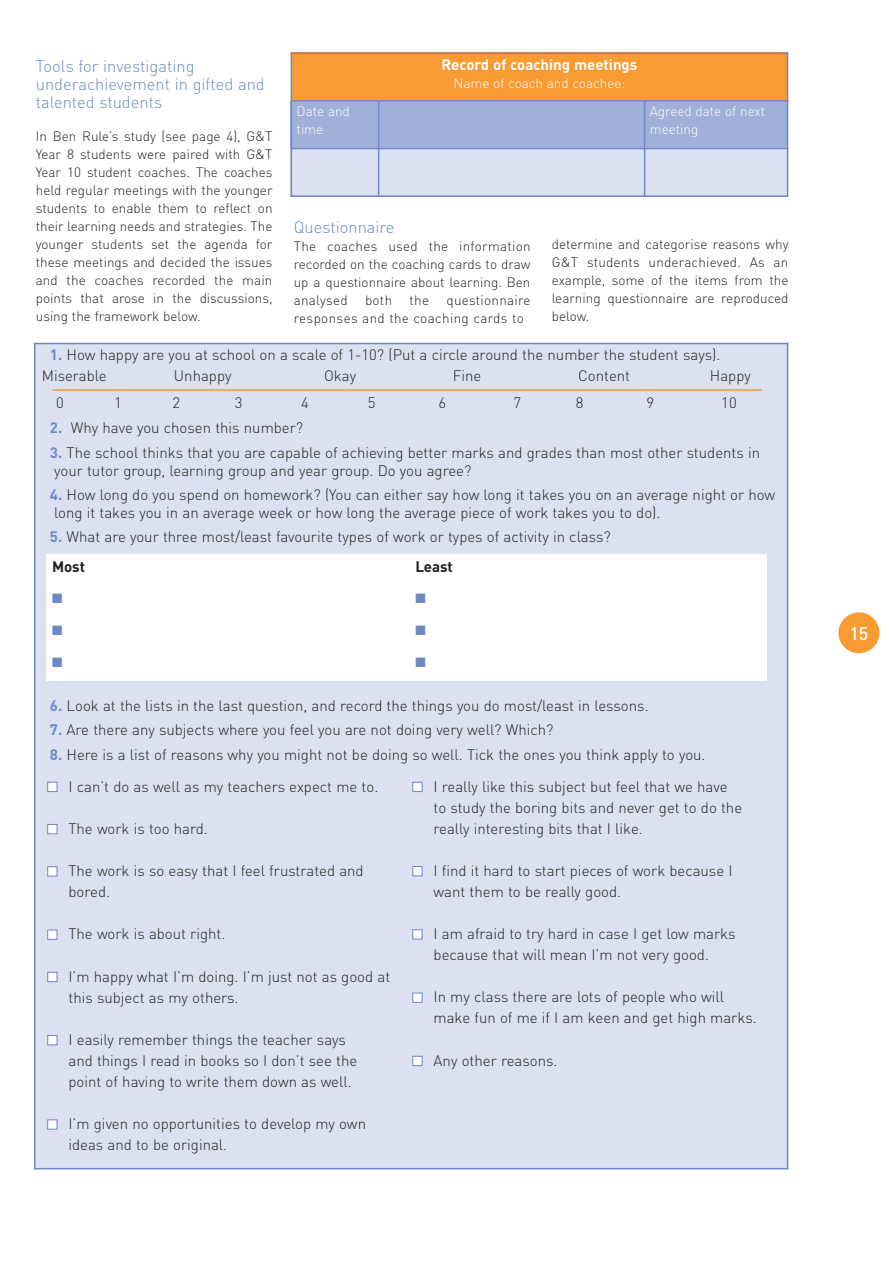
<style>
.page{position:relative;width:893px;height:1263px;background:#fff}
.page>*{position:absolute;margin:0;border:0;box-sizing:border-box;transform-origin:0 0}
.t1{font:500 18px "DIN";color:#fff}
.t2{font:300 16.5px/18px "DIN";color:#6c89c5}
.t3{font:300 15px/21px "DIN";color:#231f20}
.t4{font:700 15px "DIN";color:#fff}
.t5{font:700 15px "DIN";color:#231f20}
.t6{font:300 13.5px/18px "DIN";color:#231f20;text-align:justify}
.t7{font:300 13.5px/18px "DIN";color:#fff}
.t8{font:300 13.5px/18px "DIN";letter-spacing:.025em;color:#231f20}
.t9{font:13.5px "Zapf Dingbats ITC";color:#6c89c5}
.s1{font-weight:700;color:#6c89c5}
.s2{color:#fff}
</style>
<div class="page">
<div style="left:838px;top:612px;width:41px;height:41px;background:#f89b33;border-radius:50%"></div>
<div style="left:291px;top:52px;width:497px;height:49px;background:#f89b33"></div>
<div style="left:291px;top:101px;width:88px;height:47px;background:#a0b0d9"></div>
<div style="left:379px;top:101px;width:266px;height:47px;background:#a0b0d9"></div>
<div style="left:645px;top:101px;width:143px;height:47px;background:#a0b0d9"></div>
<div style="left:291px;top:148px;width:88px;height:49px;background:#dbe1f1"></div>
<div style="left:379px;top:148px;width:266px;height:49px;background:#dbe1f1"></div>
<div style="left:645px;top:148px;width:143px;height:49px;background:#dbe1f1"></div>
<hr style="left:291px;top:52px;width:1px;height:145px;background:#6c89c5">
<hr style="left:378px;top:100px;width:1px;height:97px;background:#6c89c5">
<hr style="left:644px;top:100px;width:1px;height:97px;background:#6c89c5">
<hr style="left:787px;top:52px;width:1px;height:145px;background:#6c89c5">
<hr style="left:291px;top:52px;width:497px;height:2px;background:#6c89c5">
<hr style="left:291px;top:100px;width:497px;height:2px;background:#6c89c5">
<hr style="left:291px;top:148px;width:497px;height:1px;background:#6c89c5">
<hr style="left:291px;top:195px;width:497px;height:2px;background:#6c89c5">
<div style="left:34px;top:343px;width:754px;height:826px;background:#dbe1f1"></div>
<hr style="left:34px;top:343px;width:2px;height:826px;background:#6c89c5">
<hr style="left:787px;top:343px;width:1px;height:826px;background:#6c89c5">
<hr style="left:34px;top:343px;width:754px;height:1px;background:#6c89c5">
<hr style="left:34px;top:1168px;width:754px;height:1px;background:#6c89c5">
<hr style="left:52px;top:389px;width:710px;height:2px;background:#f89b33">
<div style="left:46px;top:554px;width:721px;height:126px;background:#fff"></div>
<p class="t2" style="left:36px;top:59px;width:231px">Tools for investigating underachievement in gifted and talented students</p>
<p class="t6" style="left:36px;top:129px;width:238px">In Ben Rule’s study (see page 4), G&amp;T Year 8 students were paired with G&amp;T Year 10 student coaches. The coaches held regular meetings with the younger students to enable them to reflect on their learning needs and strategies. The younger students set the agenda for these meetings and decided the issues and the coaches recorded the main points that arose in the discussions, using the framework below.</p>
<p class="t4" style="left:441px;top:59px;width:197px">Record of coaching meetings</p>
<p class="t7" style="left:453px;top:76px;width:173px">Name of coach and coachee:</p>
<p class="t7" style="left:297px;top:103px;width:55px">Date and time</p>
<p class="t7" style="left:650px;top:103px;width:117px">Agreed date of next meeting</p>
<p class="t2" style="left:294px;top:220px;width:102px">Questionnaire</p>
<p class="t6" style="left:294px;top:239px;width:238px">The coaches used the information recorded on the coaching cards to draw up a questionnaire about learning. Ben analysed</p>
<p class="t8" style="left:294px;top:293px;width:238px;text-indent:153px">questionnaire responses and the coaching cards to</p>
<p class="t6" style="left:365px;top:293px;width:29px">both</p>
<p class="t6" style="left:410px;top:293px;width:21px">the</p>
<p class="t6" style="left:552px;top:237px;width:238px">determine and categorise reasons why G&amp;T students underachieved. As an example, some of the items from the learning questionnaire are reproduced below.</p>
<p class="t3" style="left:50px;top:346px;width:672px"><span class="s1">1.</span> How happy are you at school on a scale of 1-10? (Put a circle around the number the student says).</p>
<p class="t3" style="left:42px;top:366px;width:66px">Miserable</p>
<p class="t3" style="left:174px;top:366px;width:59px">Unhappy</p>
<p class="t3" style="left:324px;top:366px;width:33px">Okay</p>
<p class="t3" style="left:453px;top:366px;width:30px">Fine</p>
<p class="t3" style="left:578px;top:366px;width:53px">Content</p>
<p class="t3" style="left:710px;top:366px;width:42px">Happy</p>
<p class="t3" style="left:56px;top:394px;width:9px">0</p>
<p class="t3" style="left:114px;top:394px;width:9px">1</p>
<p class="t3" style="left:172px;top:394px;width:9px">2</p>
<p class="t3" style="left:235px;top:394px;width:9px">3</p>
<p class="t3" style="left:301px;top:394px;width:9px">4</p>
<p class="t3" style="left:368px;top:394px;width:9px">5</p>
<p class="t3" style="left:438px;top:394px;width:9px">6</p>
<p class="t3" style="left:513px;top:394px;width:9px">7</p>
<p class="t3" style="left:576px;top:394px;width:9px">8</p>
<p class="t3" style="left:646px;top:394px;width:9px">9</p>
<p class="t3" style="left:721px;top:394px;width:17px">10</p>
<p class="t3" style="left:50px;top:419px;width:255px"><span class="s1">2.</span> Why have you chosen this number?</p>
<p class="t3" style="left:50px;top:445px;width:712px;line-height:18px"><span class="s1">3.</span> The school thinks that you are capable of achieving better marks and grades than most other students in your tutor group, learning group and year group. Do you agree?</p>
<p class="t3" style="left:50px;top:487px;width:727px;line-height:18px"><span class="s1">4.</span> How long do you spend on homework? (You can either say how long it takes you on an average night or how long it takes you in an average week or how long the average piece of work takes you to do).</p>
<p class="t3" style="left:50px;top:528px;width:562px"><span class="s1">5.</span> What are your three most/least favourite types of work or types of activity in class?</p>
<p class="t5" style="left:52px;top:561px;width:34px">Most</p>
<p class="t9" style="left:52px;top:591px;width:12px">■</p>
<p class="t9" style="left:52px;top:622px;width:12px">■</p>
<p class="t9" style="left:52px;top:654px;width:12px">■</p>
<p class="t5" style="left:415px;top:561px;width:39px">Least</p>
<p class="t9" style="left:415px;top:591px;width:12px">■</p>
<p class="t9" style="left:415px;top:622px;width:12px">■</p>
<p class="t9" style="left:415px;top:654px;width:12px">■</p>
<p class="t3" style="left:50px;top:697px;width:600px"><span class="s1">6.</span> Look at the lists in the last question, and record the things you do most/least in lessons.</p>
<p class="t3" style="left:50px;top:721px;width:505px"><span class="s1">7.</span> Are there any subjects where you feel you are not doing very well? Which?</p>
<p class="t3" style="left:50px;top:745px;width:657px"><span class="s1">8.</span> Here is a list of reasons why you might not be doing so well. Tick the ones you think apply to you.</p>
<p class="t3" style="left:47px;top:777px;width:333px"><span class="s2">■</span> I can’t do as well as my teachers expect me to.</p>
<p class="t3" style="left:47px;top:820px;width:162px"><span class="s2">■</span> The work is too hard.</p>
<p class="t3" style="left:69px;top:862px;width:297px;text-indent:-21px"><span class="s2">■</span> The work is so easy that I feel frustrated and bored.</p>
<p class="t3" style="left:47px;top:925px;width:180px"><span class="s2">■</span> The work is about right.</p>
<p class="t3" style="left:69px;top:967px;width:323px;text-indent:-21px"><span class="s2">■</span> I’m happy what I’m doing. I’m just not as good at this subject as my others.</p>
<p class="t3" style="left:69px;top:1031px;width:290px;text-indent:-21px"><span class="s2">■</span> I easily remember things the teacher says and things I read in books so I don’t see the point of having to write them down as well.</p>
<p class="t3" style="left:69px;top:1115px;width:299px;text-indent:-21px"><span class="s2">■</span> I’m given no opportunities to develop my own ideas and to be original.</p>
<p class="t3" style="left:434px;top:777px;width:310px;text-indent:-21px"><span class="s2">■</span> I really like this subject but feel that we have to study the boring bits and never get to do the really interesting bits that I like.</p>
<p class="t3" style="left:434px;top:862px;width:300px;text-indent:-21px"><span class="s2">■</span> I find it hard to start pieces of work because I want them to be really good.</p>
<p class="t3" style="left:412px;top:925px;width:325px;text-align:center"><span class="s2">■</span> I am afraid to try hard in case I get low marks because that will mean I’m not very good.</p>
<p class="t3" style="left:434px;top:988px;width:325px;text-indent:-21px"><span class="s2">■</span> In my class there are lots of people who will make fun of me if I am keen and get high marks.</p>
<p class="t3" style="left:412px;top:1051px;width:147px"><span class="s2">■</span> Any other reasons.</p>
<p class="t1" style="left:849px;top:627px;width:21px">15</p>
</div>
